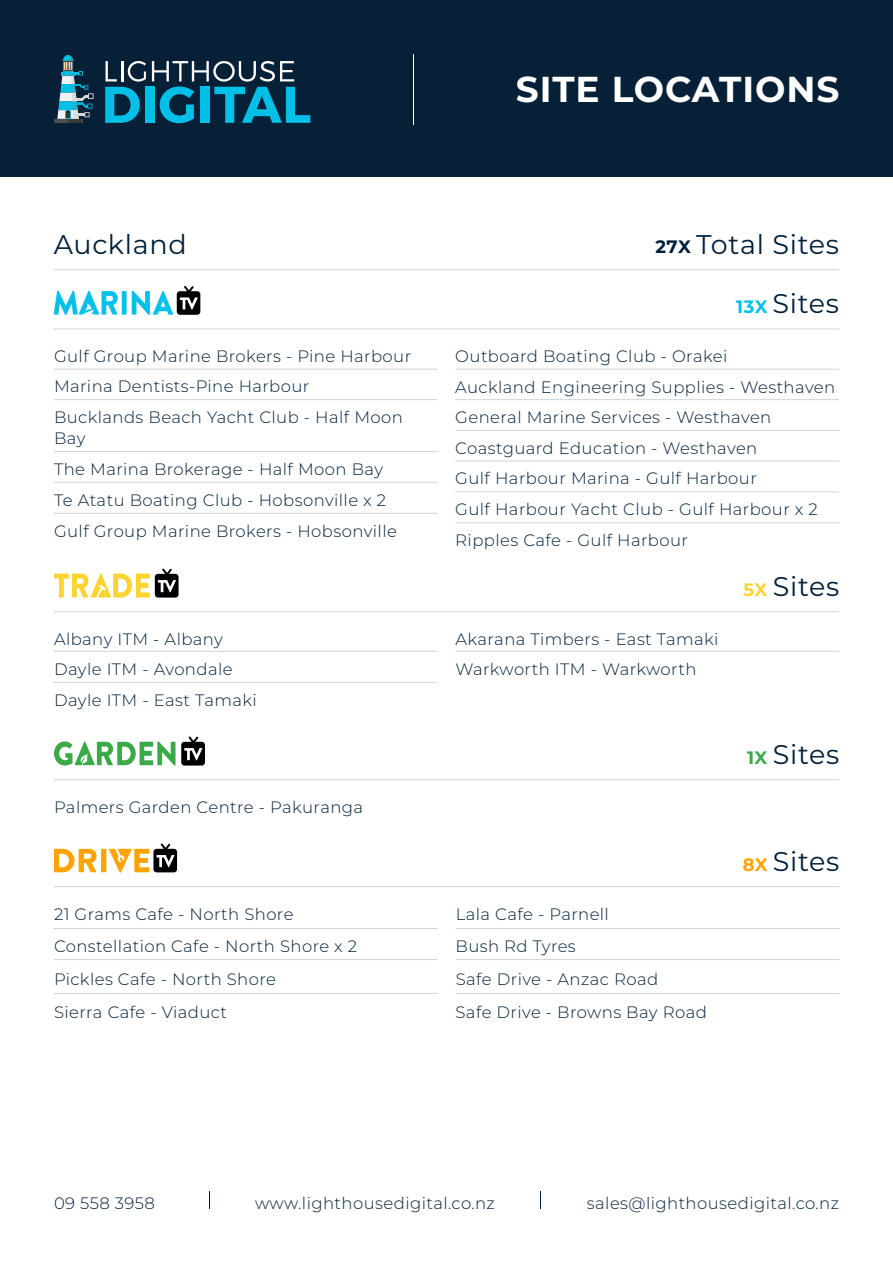
<style>
.page{position:relative;width:893px;height:1263px;background:#fff}
.page>*{position:absolute;margin:0;border:0;box-sizing:border-box;transform-origin:0 0}
.t1{font:700 36px "Montserrat";letter-spacing:.025em;color:#fff}
.t2{font:27px "Montserrat";letter-spacing:.025em;color:#001f38}
.t3{font:700 18px "Montserrat";color:#04c1e9}
.t4{font:700 18px "Montserrat";color:#001f38}
.t5{font:700 18px "Montserrat";color:#3aaa49}
.t6{font:700 18px "Montserrat";color:#ffa300}
.t7{font:300 16.5px "Montserrat";letter-spacing:.025em;color:#001f38}
.s1{font-weight:700;font-size:18px;color:#fcd431}
</style>
<div class="page">
<div style="left:0;top:0;width:893px;height:176px;background:#062037"></div>
<svg style="left:209px;top:1192px;width:1px;height:17px"></svg>
<hr style="left:54px;top:119px;width:28px;height:4px;background:#4e4e4e">
<hr style="left:68px;top:119px;width:14px;height:4px;background:#393b3b">
<svg style="left:57px;top:54px;width:37px;height:65px"></svg>
<svg style="left:105px;top:61px;width:41px;height:62px"></svg>
<div style="left:145px;top:87px;width:9px;height:36px;background:#00c0e8"></div>
<svg style="left:152px;top:61px;width:158px;height:62px"></svg>
<hr style="left:413px;top:54px;width:1px;height:71px;background:#fff">
<div style="left:122px;top:291px;width:5px;height:24px;background:#04c1e9"></div>
<svg style="left:132px;top:286px;width:68px;height:29px"></svg>
<svg style="left:54px;top:291px;width:64px;height:24px"></svg>
<svg style="left:54px;top:568px;width:125px;height:29px"></svg>
<svg style="left:181px;top:736px;width:24px;height:29px"></svg>
<svg style="left:54px;top:741px;width:121px;height:24px"></svg>
<svg style="left:54px;top:849px;width:43px;height:23px"></svg>
<div style="left:101px;top:849px;width:5px;height:23px;background:#ffa300"></div>
<svg style="left:109px;top:843px;width:68px;height:30px"></svg>
<hr style="left:54px;top:329px;width:785px;height:1px;background:#001f38">
<hr style="left:54px;top:269px;width:785px;height:1px;background:#001f38">
<hr style="left:54px;top:369px;width:384px;height:1px;background:#001f38">
<hr style="left:455px;top:369px;width:384px;height:1px;background:#001f38">
<hr style="left:54px;top:399px;width:384px;height:1px;background:#001f38">
<hr style="left:455px;top:399px;width:384px;height:1px;background:#001f38">
<hr style="left:54px;top:451px;width:384px;height:1px;background:#001f38">
<hr style="left:54px;top:651px;width:384px;height:1px;background:#001f38">
<hr style="left:54px;top:928px;width:384px;height:1px;background:#001f38">
<hr style="left:455px;top:651px;width:384px;height:1px;background:#001f38">
<hr style="left:455px;top:928px;width:384px;height:1px;background:#001f38">
<hr style="left:455px;top:430px;width:384px;height:1px;background:#001f38">
<hr style="left:54px;top:482px;width:384px;height:1px;background:#001f38">
<hr style="left:54px;top:682px;width:384px;height:1px;background:#001f38">
<hr style="left:54px;top:959px;width:384px;height:1px;background:#001f38">
<hr style="left:456px;top:959px;width:384px;height:1px;background:#001f38">
<hr style="left:54px;top:993px;width:384px;height:1px;background:#001f38">
<hr style="left:456px;top:993px;width:384px;height:1px;background:#001f38">
<hr style="left:455px;top:461px;width:384px;height:1px;background:#001f38">
<hr style="left:54px;top:513px;width:384px;height:1px;background:#001f38">
<hr style="left:455px;top:491px;width:384px;height:1px;background:#001f38">
<hr style="left:455px;top:522px;width:384px;height:1px;background:#001f38">
<hr style="left:54px;top:611px;width:785px;height:1px;background:#001f38">
<hr style="left:54px;top:779px;width:785px;height:1px;background:#001f38">
<hr style="left:54px;top:886px;width:785px;height:1px;background:#001f38">
<h1 class="t1" style="left:516px;top:63px;width:325px">SITE LOCATIONS</h1>
<h2 class="t2" style="left:54px;top:226px;width:135px">Auckland</h2>
<h2 class="t2" style="left:696px;top:226px;width:144px">Total Sites</h2>
<p class="t4" style="left:655px;top:234px;width:37px">27X</p>
<p class="t7" style="left:54px;top:345px;width:359px">Gulf Group Marine Brokers - Pine Harbour</p>
<h2 class="t2" style="left:773px;top:285px;width:68px">Sites</h2>
<p class="t3" style="left:736px;top:294px;width:33px">13X</p>
<p class="t7" style="left:455px;top:345px;width:274px">Outboard Boating Club - Orakei</p>
<p class="t7" style="left:54px;top:375px;width:257px">Marina Dentists-Pine Harbour</p>
<p class="t7" style="left:455px;top:375px;width:381px">Auckland Engineering Supplies - Westhaven</p>
<p class="t7" style="left:54px;top:406px;width:350px">Bucklands Beach Yacht Club - Half Moon</p>
<p class="t7" style="left:455px;top:406px;width:318px">General Marine Services - Westhaven</p>
<p class="t7" style="left:54px;top:427px;width:33px">Bay</p>
<p class="t7" style="left:455px;top:437px;width:304px">Coastguard Education - Westhaven</p>
<p class="t7" style="left:54px;top:458px;width:331px">The Marina Brokerage - Half Moon Bay</p>
<p class="t7" style="left:455px;top:467px;width:303px">Gulf Harbour Marina - Gulf Harbour</p>
<p class="t7" style="left:54px;top:489px;width:334px">Te Atatu Boating Club - Hobsonville x 2</p>
<p class="t7" style="left:455px;top:498px;width:364px">Gulf Harbour Yacht Club - Gulf Harbour x 2</p>
<p class="t7" style="left:54px;top:519px;width:344px">Gulf Group Marine Brokers - Hobsonville</p>
<p class="t7" style="left:455px;top:529px;width:234px">Ripples Cafe - Gulf Harbour</p>
<p class="t7" style="left:54px;top:627px;width:170px">Albany ITM - Albany</p>
<p class="t7" style="left:54px;top:658px;width:180px">Dayle ITM - Avondale</p>
<p class="t7" style="left:54px;top:689px;width:204px">Dayle ITM - East Tamaki</p>
<p class="t7" style="left:54px;top:795px;width:311px">Palmers Garden Centre - Pakuranga</p>
<p class="t7" style="left:54px;top:902px;width:241px">21 Grams Cafe - North Shore</p>
<p class="t7" style="left:455px;top:627px;width:264px">Akarana Timbers - East Tamaki</p>
<p class="t7" style="left:455px;top:658px;width:243px">Warkworth ITM - Warkworth</p>
<p class="t7" style="left:456px;top:902px;width:155px">Lala Cafe - Parnell</p>
<p class="t7" style="left:54px;top:935px;width:305px">Constellation Cafe - North Shore x 2</p>
<p class="t7" style="left:455px;top:935px;width:122px">Bush Rd Tyres</p>
<p class="t7" style="left:54px;top:967px;width:223px">Pickles Cafe - North Shore</p>
<p class="t7" style="left:54px;top:1001px;width:175px">Sierra Cafe - Viaduct</p>
<p class="t7" style="left:456px;top:967px;width:204px">Safe Drive - Anzac Road</p>
<p class="t7" style="left:455px;top:1001px;width:253px">Safe Drive - Browns Bay Road</p>
<h2 class="t2" style="left:744px;top:568px;width:97px"><span class="s1">5X</span> Sites</h2>
<h2 class="t2" style="left:773px;top:736px;width:68px">Sites</h2>
<p class="t5" style="left:747px;top:745px;width:22px">1X</p>
<h2 class="t2" style="left:773px;top:843px;width:68px">Sites</h2>
<p class="t6" style="left:743px;top:852px;width:26px">8X</p>
<p class="t7" style="left:54px;top:1192px;width:102px">09 558 3958</p>
<p class="t7" style="left:255px;top:1192px;width:241px">www.lighthousedigital.co.nz</p>
<p class="t7" style="left:587px;top:1192px;width:253px">sales@lighthousedigital.co.nz</p>
</div>
